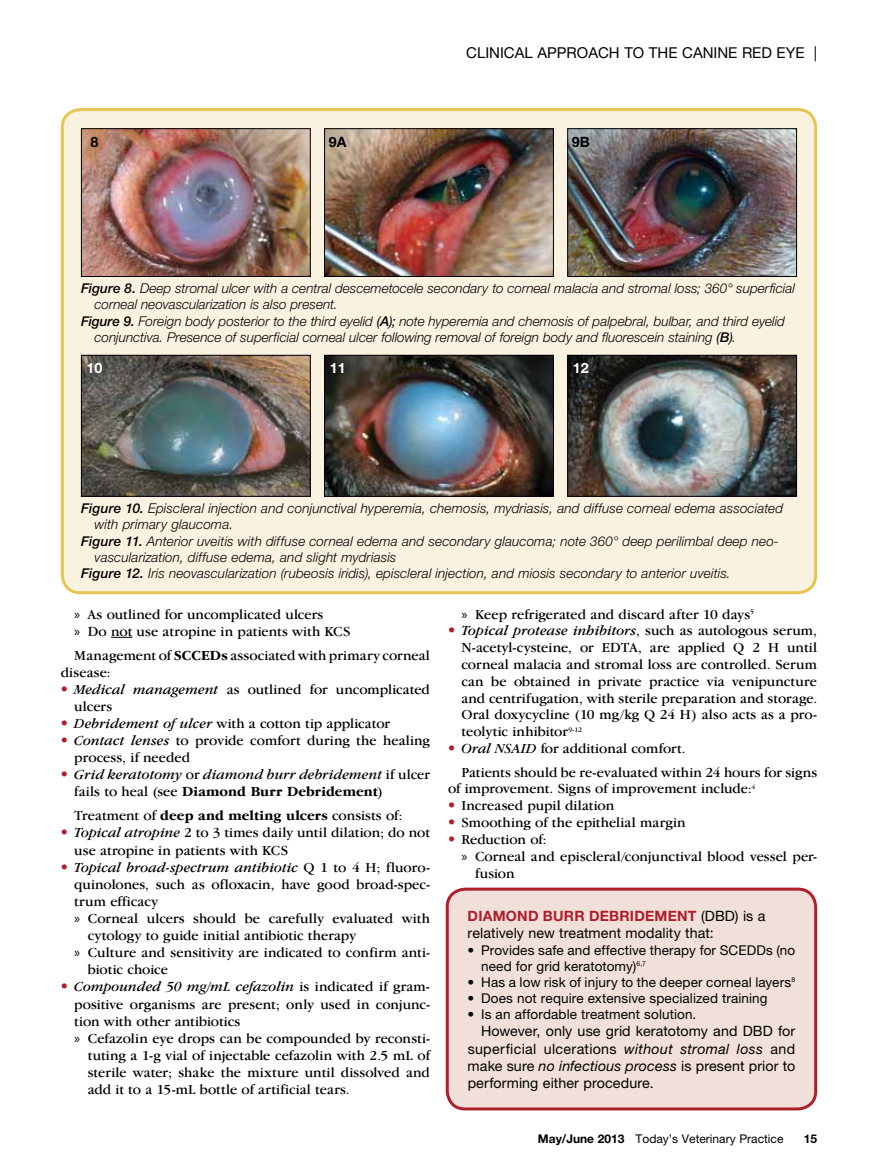
<style>
.page{position:relative;width:878px;height:1175px;background:#fff}
.page>*{position:absolute;margin:0;border:0;box-sizing:border-box;transform-origin:0 0}
.t1{font:15px "Helvetica Neue LT Std";color:#000}
.t2{font:14.25px/16.8px "Garamond IT Cby BT";letter-spacing:.005em;color:#000}
.t3{font:14.25px/17.1px "Helvetica Neue LT Std";letter-spacing:.01em;color:#000}
.t4{font:italic 14.25px/17.1px "Garamond IT Cby BT";letter-spacing:.005em;color:#000}
.t5{font:700 14.25px "Helvetica Neue LT Std";color:#fff}
.t6{font:700 14.25px "Helvetica Neue LT Std";color:#000}
.t7{font:italic 300 13.5px "Helvetica Neue LT Std";letter-spacing:.005em;color:#000}
.t8{font:13.5px/16.2px "Helvetica Neue LT Std";letter-spacing:.01em;color:#000}
.t9{font:12px "Helvetica Neue LT Std";color:#000}
.t10{font:700 12px "Helvetica Neue LT Std";color:#000}
.s1{font-weight:500}
.s2{font-weight:400}
.s3{font-family:"Myriad Pro"}
.s4{font-weight:700}
.s5{font-family:"Helvetica Neue LT Std";font-weight:700;color:#af1e2b}
.s6{font-style:italic}
.s7{font-family:"Helvetica Neue LT Std";font-weight:700;font-style:normal;color:#af1e2b}
.s8{font-style:normal}
.s9{font-weight:700;font-style:normal}
.s10{font-weight:700;color:#af1e2b}
</style>
<div class="page">
<div style="left:62px;top:110px;width:753px;height:482px;background:#faf2e0;border-radius:18px"></div>
<div style="left:61px;top:108px;width:756px;height:486px;border:3px solid #e8c453;border-radius:18px"></div>
<img style="left:83px;top:130px;width:225px;height:145px">
<div style="left:81px;top:128px;width:229px;height:149px;border:1px solid #000"></div>
<svg style="left:111px;top:637px;width:21px;height:1px"></svg>
<div style="left:447px;top:889px;width:368px;height:219px;background:#f1e0da;border-radius:18px"></div>
<div style="left:446px;top:887px;width:371px;height:223px;border:3px solid #af1e2b;border-radius:18px"></div>
<img style="left:326px;top:130px;width:226px;height:145px">
<div style="left:324px;top:128px;width:230px;height:149px;border:1px solid #000"></div>
<img style="left:569px;top:130px;width:225px;height:145px">
<div style="left:567px;top:128px;width:229px;height:149px;border:1px solid #000"></div>
<img style="left:83px;top:357px;width:225px;height:137px">
<div style="left:81px;top:355px;width:229px;height:141px;border:1px solid #000"></div>
<img style="left:326px;top:357px;width:226px;height:137px">
<div style="left:324px;top:355px;width:230px;height:141px;border:1px solid #000"></div>
<img style="left:569px;top:357px;width:225px;height:137px">
<div style="left:567px;top:355px;width:229px;height:141px;border:1px solid #000"></div>
<p class="t1" style="left:466px;top:44px;width:352px">CLINICAL APPROACH TO THE CANINE RED EYE |</p>
<p class="t6" style="left:91px;top:133px;width:9px">8</p>
<p class="t6" style="left:329px;top:133px;width:19px">9A</p>
<p class="t6" style="left:572px;top:133px;width:19px">9B</p>
<p class="t7" style="left:81px;top:280px;width:715px"><span class="s1">Figure 8.</span> Deep stromal ulcer with a central descemetocele secondary to corneal malacia and stromal loss; 360° superficial</p>
<p class="t7" style="left:94px;top:297px;width:245px">corneal neovascularization is also present.</p>
<p class="t7" style="left:81px;top:313px;width:705px"><span class="s1">Figure 9.</span> Foreign body posterior to the third eyelid <span class="s2">(</span><span class="s1">A</span><span class="s2">);</span> note hyperemia and chemosis of palpebral, bulbar, and third eyelid</p>
<p class="t7" style="left:94px;top:329px;width:643px">conjunctiva. Presence of superficial corneal ulcer following removal of foreign body and fluorescein staining <span class="s2">(</span><span class="s1">B</span><span class="s2">)</span>.</p>
<p class="t5" style="left:87px;top:359px;width:17px">10</p>
<p class="t5" style="left:330px;top:359px;width:17px">11</p>
<p class="t5" style="left:573px;top:359px;width:17px">12</p>
<p class="t7" style="left:81px;top:500px;width:703px"><span class="s1">Figure 10.</span> Episcleral injection and conjunctival hyperemia, chemosis, mydriasis, and diffuse corneal edema associated</p>
<p class="t7" style="left:94px;top:516px;width:140px">with primary glaucoma.</p>
<p class="t7" style="left:81px;top:532px;width:699px"><span class="s1">Figure 11.</span> Anterior uveitis with diffuse corneal edema and secondary glaucoma; note 360° deep perilimbal deep neo-</p>
<p class="t7" style="left:94px;top:549px;width:303px">vascularization, diffuse edema, and slight mydriasis</p>
<p class="t7" style="left:81px;top:565px;width:651px"><span class="s1">Figure 12.</span> Iris neovascularization (rubeosis iridis), episcleral injection, and miosis secondary to anterior uveitis.</p>
<p class="t2" style="left:74px;top:605px;width:278px"><span class="s3">»</span> As outlined for uncomplicated ulcers<br><span class="s3">»</span> Do not use atropine in patients with KCS</p>
<p class="t2" style="left:61px;top:646px;width:371px;text-indent:13px">Management of <span class="s4">SCCEDs</span> associated with primary corneal disease:</p>
<p class="t2" style="left:74px;top:680px;width:357px;text-indent:-13px"><span class="s5">•</span> <span class="s6">Medical management</span> as outlined for uncomplicated ulcers</p>
<p class="t2" style="left:61px;top:714px;width:331px"><span class="s5">•</span> <span class="s6">Debridement of ulcer</span> with a cotton tip applicator</p>
<p class="t2" style="left:74px;top:731px;width:357px;text-indent:-13px"><span class="s5">•</span> <span class="s6">Contact lenses</span> to provide comfort during the healing process, if needed</p>
<p class="t4" style="left:74px;top:766px;width:357px;text-indent:-13px"><span class="s7">•</span> Grid keratotomy <span class="s8">or</span> diamond burr debridement <span class="s8">if ulcer fails to heal (see</span> <span class="s9">Diamond Burr Debridement</span><span class="s8">)</span></p>
<p class="t2" style="left:74px;top:807px;width:330px">Treatment of <span class="s4">deep and melting ulcers</span> consists of:</p>
<p class="t2" style="left:74px;top:824px;width:357px;text-indent:-13px"><span class="s5">•</span> <span class="s6">Topical atropine</span> 2 to 3 times daily until dilation; do not use atropine in patients with KCS</p>
<p class="t4" style="left:61px;top:858px;width:370px"><span class="s7">•</span> Topical broad-spectrum antibiotic <span class="s8">Q 1 to 4 H; fluoro-</span></p>
<p class="t2" style="left:74px;top:875px;width:357px">quinolones, such as ofloxacin, have good broad-spec-</p>
<p class="t2" style="left:74px;top:892px;width:85px">trum efficacy</p>
<p class="t2" style="left:74px;top:909px;width:357px"><span class="s3">»</span> Corneal ulcers should be carefully evaluated with</p>
<p class="t2" style="left:88px;top:926px;width:270px">cytology to guide initial antibiotic therapy</p>
<p class="t2" style="left:74px;top:944px;width:357px"><span class="s3">»</span> Culture and sensitivity are indicated to confirm anti-</p>
<p class="t2" style="left:88px;top:961px;width:82px">biotic choice</p>
<p class="t4" style="left:61px;top:978px;width:370px"><span class="s7">•</span> Compounded 50 mg/mL cefazolin <span class="s8">is indicated if gram-</span></p>
<p class="t2" style="left:74px;top:995px;width:357px">positive organisms are present; only used in conjunc-</p>
<p class="t2" style="left:74px;top:1012px;width:167px">tion with other antibiotics</p>
<p class="t2" style="left:74px;top:1029px;width:357px"><span class="s3">»</span> Cefazolin eye drops can be compounded by reconsti-</p>
<p class="t2" style="left:88px;top:1046px;width:344px">tuting a 1-g vial of injectable cefazolin with 2.5 mL of</p>
<p class="t2" style="left:88px;top:1063px;width:343px">sterile water; shake the mixture until dissolved and</p>
<p class="t2" style="left:88px;top:1080px;width:263px">add it to a 15-mL bottle of artificial tears.</p>
<p class="t2" style="left:461px;top:605px;width:294px"><span class="s3">»</span> Keep refrigerated and discard after 10 days<sup>5</sup></p>
<p class="t2" style="left:461px;top:622px;width:357px;text-align:justify;text-indent:-13px"><span class="s5">•</span> <span class="s6">Topical protease inhibitors</span>, such as autologous serum, N-acetyl-cysteine, or EDTA, are applied Q 2 H until corneal malacia and stromal loss are controlled. Serum can be obtained in private practice via venipuncture and centrifugation, with sterile preparation and storage.<br>Oral doxycycline (10 mg/kg Q 24 H) also acts as a pro&shy;teolytic inhibitor<sup>9-12</sup></p>
<p class="t2" style="left:461px;top:736px;width:357px;line-height:23.5px;text-indent:-13px"><span class="s5">•</span> <span class="s6">Oral NSAID</span> for additional comfort.<br>Patients should be re-evaluated within 24 hours for signs</p>
<p class="t2" style="left:448px;top:780px;width:309px">of improvement. Signs of improvement include:<sup>4</sup></p>
<p class="t2" style="left:448px;top:797px;width:168px"><span class="s5">•</span> Increased pupil dilation</p>
<p class="t2" style="left:448px;top:813px;width:239px"><span class="s5">•</span> Smoothing of the epithelial margin</p>
<p class="t2" style="left:448px;top:830px;width:100px"><span class="s5">•</span> Reduction of:</p>
<p class="t2" style="left:461px;top:847px;width:357px"><span class="s3">»</span> Corneal and episcleral/conjunctival blood vessel per-</p>
<p class="t2" style="left:475px;top:864px;width:41px">fusion</p>
<p class="t3" style="left:467px;top:907px;width:299px"><span class="s10">DIAMOND BURR DEBRIDEMENT</span> (DBD) is a relatively new treatment modality that:</p>
<p class="t8" style="left:481px;top:941px;width:315px;text-indent:-14px">• Provides safe and effective therapy for SCEDDs (no need for grid keratotomy)<sup>6,7</sup></p>
<p class="t8" style="left:467px;top:973px;width:329px">• Has a low risk of injury to the deeper corneal layers<sup>8</sup></p>
<p class="t8" style="left:467px;top:990px;width:301px">• Does not require extensive specialized training</p>
<p class="t8" style="left:467px;top:1006px;width:230px">• Is an affordable treatment solution.</p>
<p class="t3" style="left:467px;top:1022px;width:329px;text-align:justify;text-indent:14px">However, only use grid keratotomy and DBD for superficial ulcerations <span class="s6">without stromal loss</span> and make sure <span class="s6">no infectious process</span> is present prior to performing either procedure.</p>
<p class="t9" style="left:538px;top:1131px;width:247px"><span class="s4">May/June 2013</span> Today’s Veterinary Practice</p>
<p class="t10" style="left:803px;top:1131px;width:15px">15</p>
</div>
